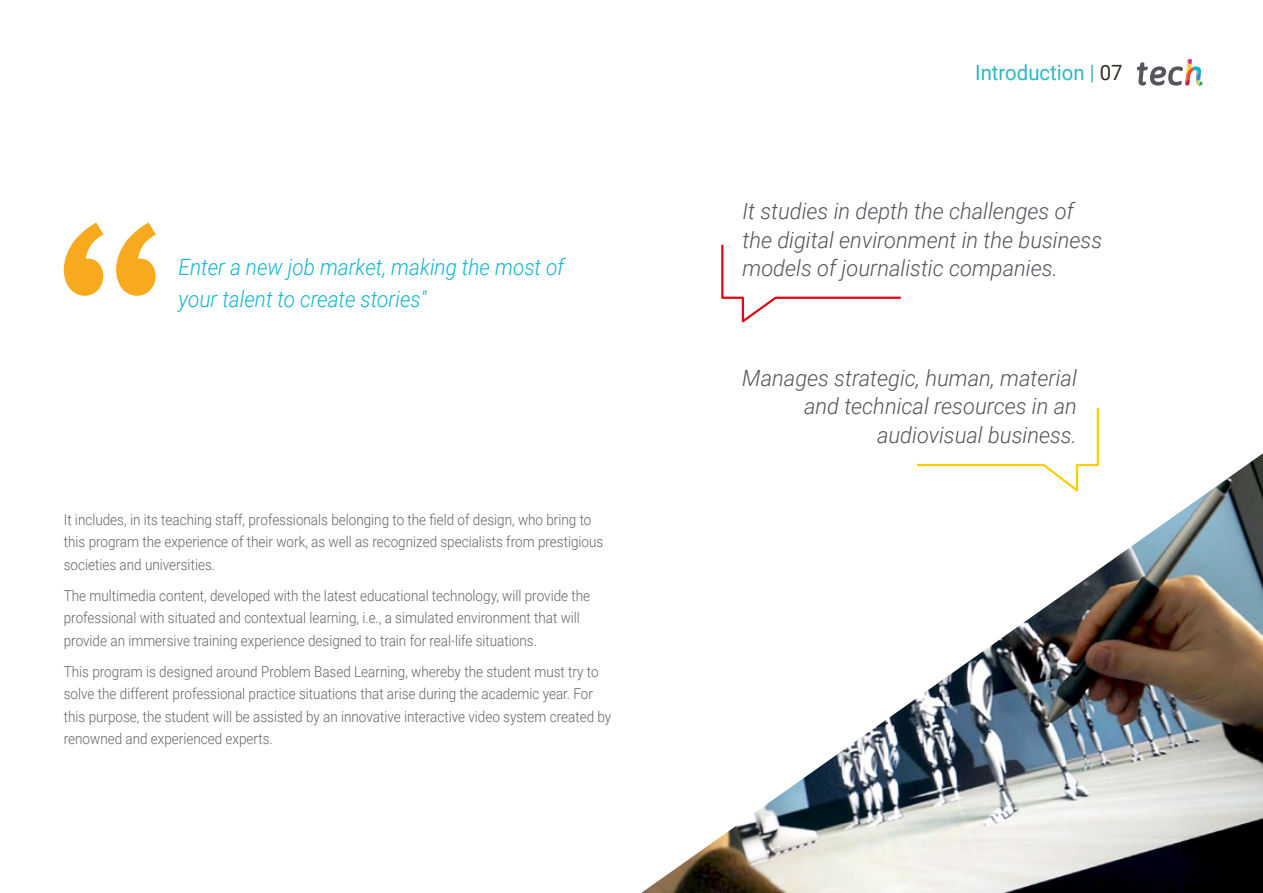
<style>
.page{position:relative;width:1263px;height:893px;background:#fff}
.page>*{position:absolute;margin:0;border:0;box-sizing:border-box;transform-origin:0 0}
.t1{font:italic 300 22.5px/28.5px "Roboto";color:#52555b;text-align:right}
.t2{font:italic 300 22.5px/31.5px "Roboto";color:#0fb6cf;scale:.92 1}
.t3{font:21px "Roboto";color:#2db8c5}
.t4{font:300 15px/22.5px "Roboto";color:#61646a;scale:.9 1}
.s1{color:#312e20}
</style>
<div class="page">
<svg style="left:64px;top:223px;width:92px;height:73px"></svg>
<svg style="left:1096px;top:407px;width:3px;height:46px"></svg>
<svg style="left:721px;top:244px;width:180px;height:79px"></svg>
<svg style="left:1137px;top:59px;width:65px;height:27px"></svg>
<img style="left:641px;top:453px;width:622px;height:440px">
<h1 class="t2" style="left:179px;top:251px;width:421px">Enter a new job market, making the most of your talent to create stories"</h1>
<p class="t4" style="left:64px;top:507px;width:601px">It includes, in its teaching staff, professionals belonging to the field of design, who bring to this program the experience of their work, as well as recognized specialists from prestigious societies and universities.</p>
<p class="t4" style="left:64px;top:583px;width:586px">The multimedia content, developed with the latest educational technology, will provide the professional with situated and contextual learning, i.e., a simulated environment that will provide an immersive training experience designed to train for real-life situations.</p>
<p class="t4" style="left:64px;top:659px;width:610px">This program is designed around Problem Based Learning, whereby the student must try to solve the different professional practice situations that arise during the academic year. For this purpose, the student will be assisted by an innovative interactive video system created by renowned and experienced experts.</p>
<h2 class="t3" style="left:975px;top:57px;width:149px">Introduction | <span class="s1">07</span></h2>
<h1 class="t1" style="left:742px;top:196px;width:361px;text-align:left">It studies in depth the challenges of the digital environment in the business models of journalistic companies.</h1>
<h1 class="t1" style="left:742px;top:363px;width:336px">Manages strategic, human, material and technical resources in an audiovisual business.</h1>
</div>
